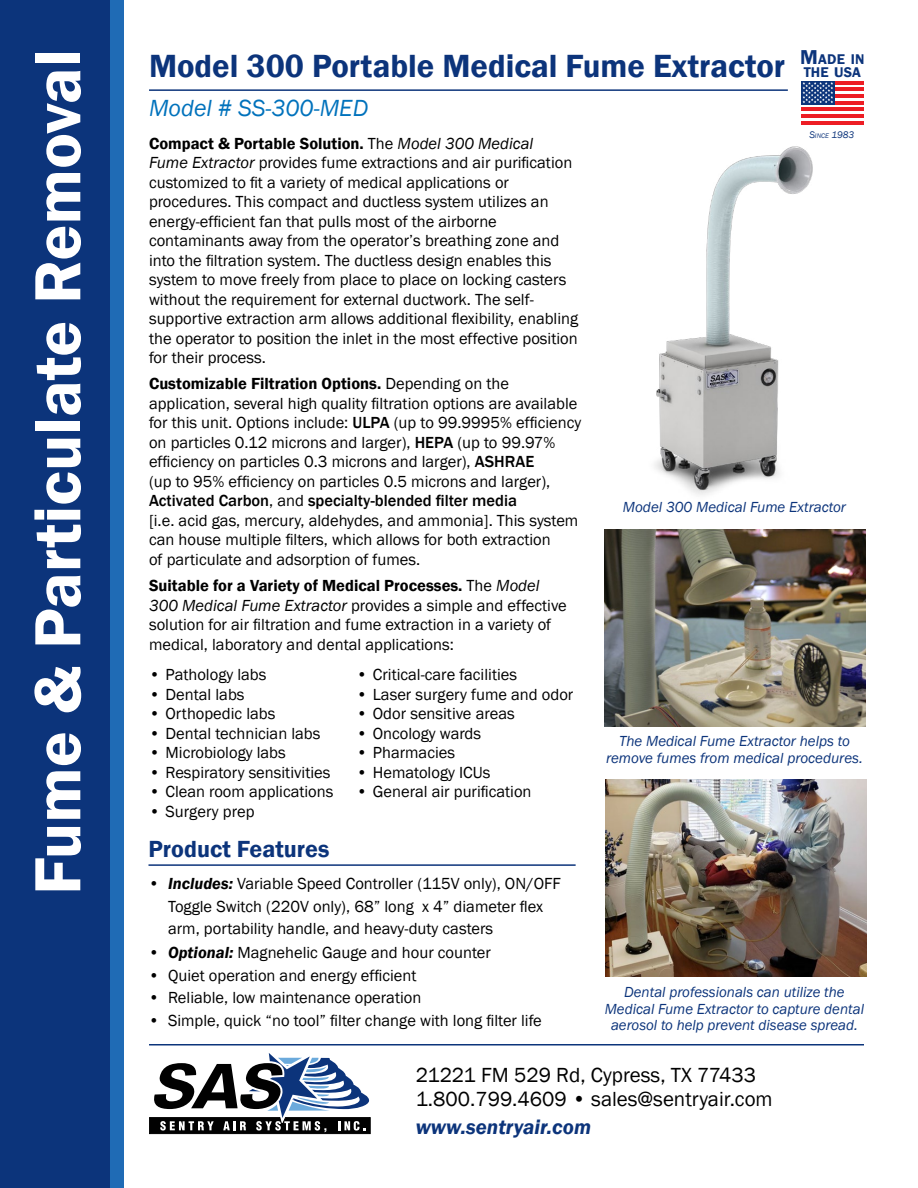
<style>
.page{position:relative;width:918px;height:1188px;background:#fff}
.page>*{position:absolute;margin:0;border:0;box-sizing:border-box;transform-origin:0 0}
.t1{font:600 67.5px "Franklin Gothic";color:#fff}
.t2{font:600 33px "Franklin Gothic";color:#0c347b}
.t3{font:italic 24px "Franklin Gothic";color:#0072bc}
.t4{font:600 24px "Franklin Gothic";color:#0c347b}
.t5{font:21px/24px "Franklin Gothic";color:#000}
.t6{font:italic 600 21px "Franklin Gothic";color:#0c347b}
.t7{font:16.5px/19.5px "Franklin Gothic";color:#000}
.t8{font:italic 15px/16.5px "Franklin Gothic";color:#0c347b;text-align:center}
.t9{font:600 14.4px/12.8px "Franklin Gothic";letter-spacing:.01em;color:#0c347b}
.t10{font:italic 9.9px "Franklin Gothic";color:#0c347b}
.s1{font-size:20.7px}
.s2{font-size:6.9px}
.s3{font-weight:600}
.s4{font-style:italic}
.s5{font-weight:500}
.s6{font-weight:600;font-style:italic}
</style>
<div class="page">
<div style="left:0;top:0;width:110px;height:1188px;background:#0c347b"></div>
<div style="left:110px;top:0;width:14px;height:1188px;background:#1f6bb5"></div>
<svg style="left:149px;top:1053px;width:222px;height:82px"></svg>
<hr style="left:149px;top:1044px;width:715px;height:2px;background:#0c347b">
<svg style="left:801px;top:84px;width:63px;height:38px"></svg>
<hr style="left:835px;top:81px;width:29px;height:3px;background:#ed1d24">
<hr style="left:835px;top:88px;width:29px;height:3px;background:#ed1d24">
<hr style="left:835px;top:94px;width:29px;height:4px;background:#ed1d24">
<hr style="left:835px;top:101px;width:29px;height:3px;background:#ed1d24">
<hr style="left:801px;top:107px;width:63px;height:4px;background:#ed1d24">
<hr style="left:801px;top:115px;width:63px;height:3px;background:#ed1d24">
<hr style="left:801px;top:122px;width:63px;height:3px;background:#ed1d24">
<div style="left:801px;top:81px;width:34px;height:23px;background:#0c347b"></div>
<svg style="left:803px;top:82px;width:30px;height:21px"></svg>
<hr style="left:149px;top:89px;width:639px;height:2px;background:#0c347b">
<hr style="left:148px;top:864px;width:428px;height:2px;background:#0c347b">
<img style="left:654px;top:146px;width:159px;height:349px">
<img style="left:606px;top:780px;width:260px;height:196px">
<img style="left:605px;top:529px;width:260px;height:198px">
<p class="t9" style="left:800px;top:53px;width:66px"><span class="s1">M</span>ADE IN<br>THE USA</p>
<h1 class="t1" style="left:16px;top:895px;width:847px;rotate:-90deg">Fume &amp; Particulate Removal</h1>
<h2 class="t2" style="left:149px;top:46px;width:638px">Model 300 Portable Medical Fume Extractor</h2>
<h3 class="t3" style="left:149px;top:93px;width:221px">Model # SS-300-MED</h3>
<p class="t10" style="left:809px;top:129px;width:47px">S<span class="s2">INCE</span> 1983</p>
<p class="t7" style="left:149px;top:134px;width:431px"><span class="s3">Compact &amp; Portable Solution.</span> The <span class="s4">Model 300 Medical<br>Fume Extractor</span> provides fume extractions and air purification customized to fit a variety of medical applications or procedures. This compact and ductless system utilizes an energy-efficient fan that pulls most of the airborne contaminants away from the operator’s breathing zone and into the filtration system. The ductless design enables this system to move freely from place to place on locking casters without the requirement for external ductwork. The self&shy;supportive extraction arm allows additional flexibility, enabling the operator to position the inlet in the most effective position for their process.</p>
<p class="t7" style="left:149px;top:375px;width:434px"><span class="s3">Customizable Filtration Options.</span> Depending on the application, several high quality filtration options are available for this unit. Options include: <span class="s5">ULPA</span> (up to 99.9995% efficiency on particles 0.12 microns and larger), <span class="s5">HEPA</span> (up to 99.97% efficiency on particles 0.3 microns and larger), <span class="s5">ASHRAE<br></span>(up to 95% efficiency on particles 0.5 microns and larger), <span class="s5">Activated Carbon</span>, and <span class="s5">specialty-blended filter media<br></span>[i.e. acid gas, mercury, aldehydes, and ammonia]. This system can house multiple filters, which allows for both extraction<br>of particulate and adsorption of fumes.</p>
<p class="t7" style="left:149px;top:576px;width:419px"><span class="s3">Suitable for a Variety of Medical Processes.</span> The <span class="s4">Model 300 Medical Fume Extractor</span> provides a simple and effective solution for air filtration and fume extraction in a variety of medical, laboratory and dental applications:</p>
<p class="t7" style="left:149px;top:665px;width:119px">• Pathology labs</p>
<p class="t7" style="left:149px;top:685px;width:97px">• Dental labs</p>
<p class="t7" style="left:149px;top:704px;width:128px">• Orthopedic labs</p>
<p class="t7" style="left:149px;top:724px;width:173px">• Dental technician labs</p>
<p class="t7" style="left:149px;top:743px;width:138px">• Microbiology labs</p>
<p class="t7" style="left:149px;top:763px;width:183px">• Respiratory sensitivities</p>
<p class="t7" style="left:149px;top:782px;width:186px">• Clean room applications</p>
<p class="t7" style="left:149px;top:802px;width:107px">• Surgery prep</p>
<p class="t8" style="left:623px;top:499px;width:225px">Model 300 Medical Fume Extractor</p>
<p class="t7" style="left:356px;top:665px;width:162px">• Critical-care facilities</p>
<p class="t7" style="left:356px;top:685px;width:218px">• Laser surgery fume and odor</p>
<p class="t7" style="left:356px;top:704px;width:160px">• Odor sensitive areas</p>
<p class="t7" style="left:356px;top:724px;width:126px">• Oncology wards</p>
<p class="t7" style="left:356px;top:743px;width:100px">• Pharmacies</p>
<p class="t7" style="left:356px;top:763px;width:136px">• Hematology ICUs</p>
<p class="t7" style="left:356px;top:782px;width:177px">• General air purification</p>
<p class="t8" style="left:606px;top:733px;width:258px">The Medical Fume Extractor helps to remove fumes from medical procedures.</p>
<h3 class="t4" style="left:148px;top:834px;width:182px">Product Features</h3>
<p class="t7" style="left:168px;top:873px;width:394px;line-height:22.5px;text-indent:-19px">• <span class="s6">Includes:</span> Variable Speed Controller (115V only), ON/OFF<br>Toggle Switch (220V only), 68” long x 4” diameter flex arm, portability handle, and heavy-duty casters</p>
<p class="t7" style="left:149px;top:943px;width:344px">• <span class="s6">Optional:</span> Magnehelic Gauge and hour counter</p>
<p class="t7" style="left:149px;top:966px;width:269px">• Quiet operation and energy efficient</p>
<p class="t7" style="left:149px;top:988px;width:274px">• Reliable, low maintenance operation</p>
<p class="t7" style="left:149px;top:1011px;width:395px">• Simple, quick “no tool” filter change with long filter life</p>
<p class="t8" style="left:605px;top:984px;width:261px">Dental professionals can utilize the<br>Medical Fume Extractor to capture dental aerosol to help prevent disease spread.</p>
<p class="t5" style="left:416px;top:1064px;width:358px">21221 FM 529 Rd, Cypress, TX 77433<br>1.800.799.4609 • sales@sentryair.com</p>
<p class="t6" style="left:416px;top:1113px;width:177px">www.sentryair.com</p>
</div>
